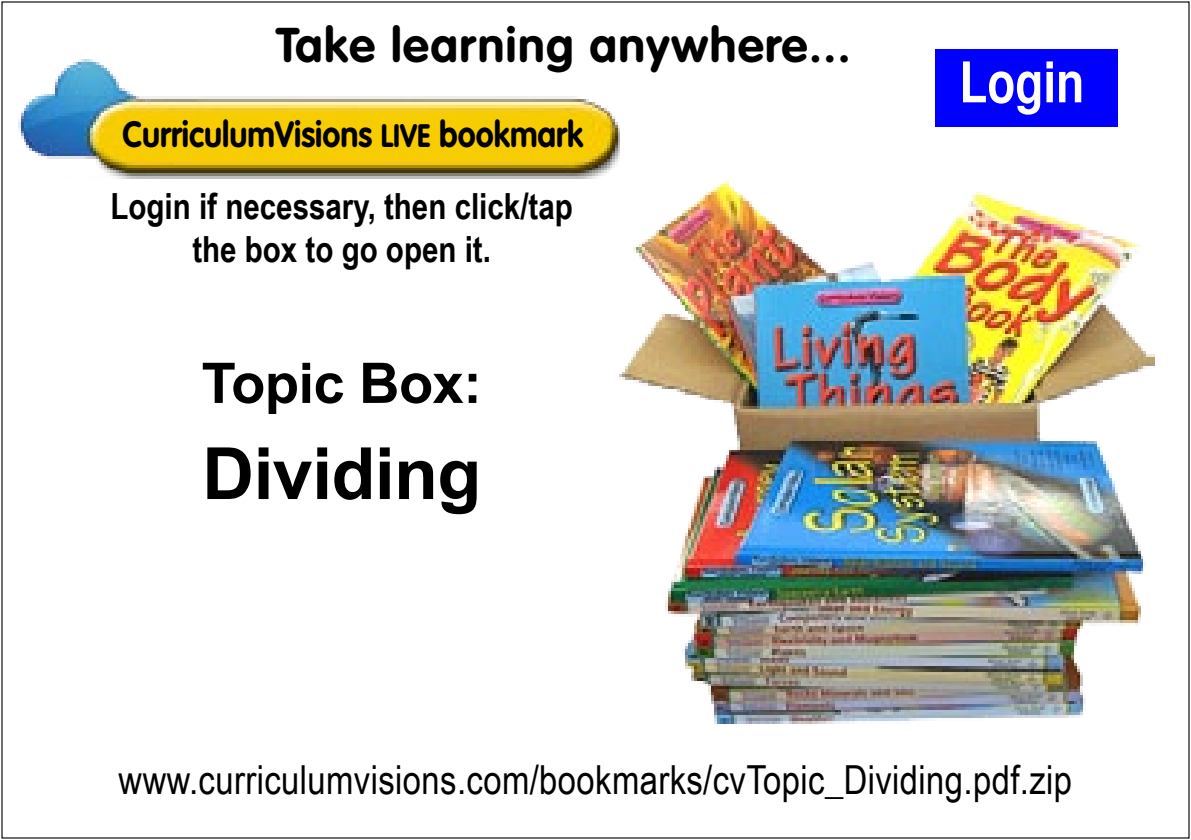
<style>
.page{position:relative;width:1191px;height:840px;background:#fff}
.page>*{position:absolute;margin:0;border:0;box-sizing:border-box;transform-origin:0 0}
.t1{font:700 72px "Arial";letter-spacing:-.01em;color:#000}
.t2{font:700 56px "Arial";letter-spacing:-.01em;color:#000}
.t3{font:56px "Helvetica CY Bold";color:#fffefa}
.t4{font:700 48px "VAG Rounded";letter-spacing:.03em;color:#000}
.t5{font:40px "Arial Narrow";letter-spacing:.01em;color:#000103}
.t6{font:700 36px/43.2px "Arial Narrow";color:#000;text-align:center}
.t7{font:700 36px "VAG Rounded";color:#000;scale:.9 1}
.s1{font-size:32px}
</style>
<div class="page">
<img style="left:18px;top:59px;width:601px;height:120px">
<div style="left:935px;top:49px;width:183px;height:77px;background:#00f"></div>
<img style="left:619px;top:179px;width:535px;height:543px">
<p class="t4" style="left:276px;top:17px;width:576px">Take learning anywhere...</p>
<p class="t7" style="left:122px;top:113px;width:513px">CurriculumVisions <span class="s1">LIVE</span> bookmark</p>
<p class="t6" style="left:110px;top:183px;width:464px">Login if necessary, then click/tap the box to go open it.</p>
<h2 class="t2" style="left:202px;top:346px;width:282px">Topic Box:</h2>
<h1 class="t1" style="left:202px;top:426px;width:281px">Dividing</h1>
<h2 class="t3" style="left:959px;top:48px;width:126px">Login</h2>
<p class="t5" style="left:119px;top:750px;width:955px">www.curriculumvisions.com/bookmarks/cvTopic_Dividing.pdf.zip</p>
</div>
